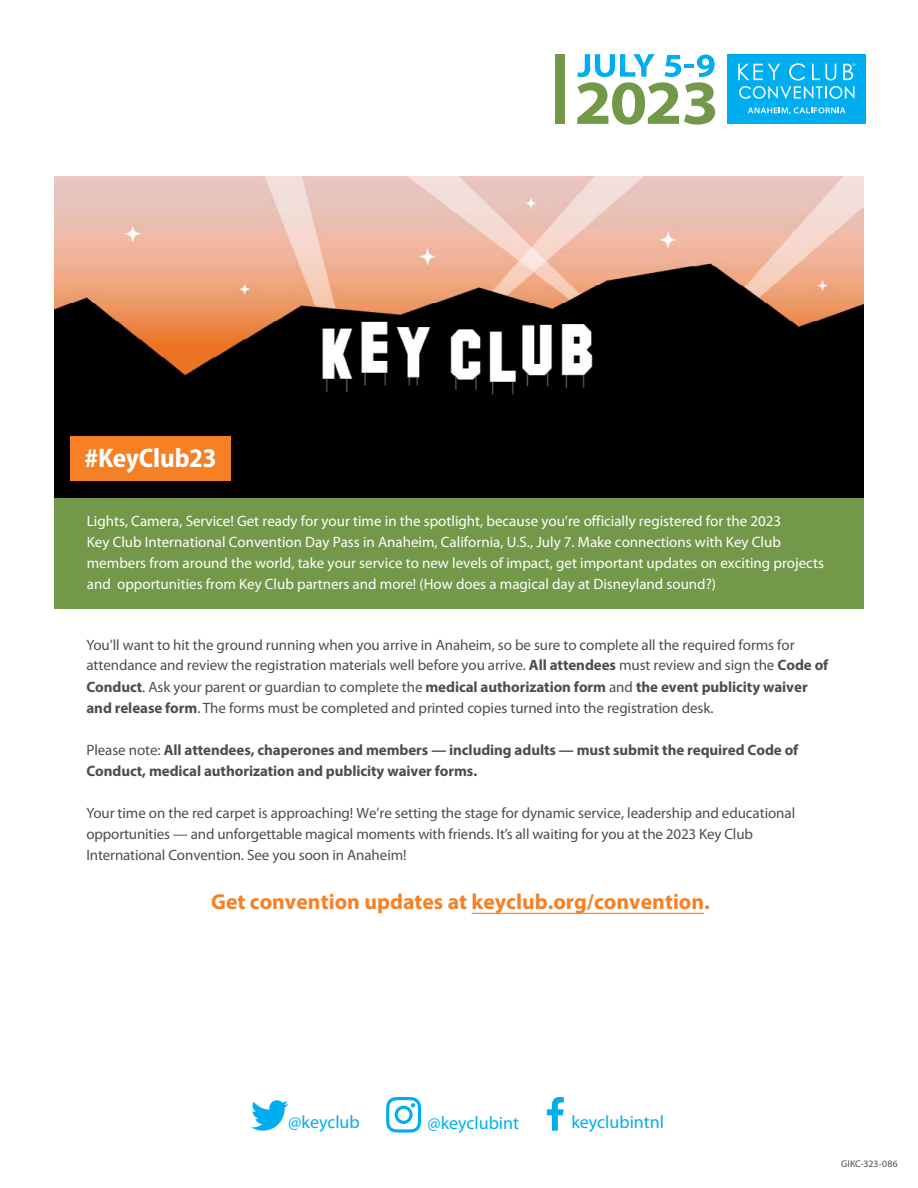
<style>
.page{position:relative;width:918px;height:1188px;background:#fff}
.page>*{position:absolute;margin:0;border:0;box-sizing:border-box;transform-origin:0 0}
.t1{font:700 semi-condensed 27px "Myriad Pro";letter-spacing:-.01em;color:#fff}
.t2{font:700 21.75px "Myriad Pro";color:#f58025}
.t3{font:18px "Myriad Pro";color:#00aeef}
.t4{font:15px/21px "Myriad Pro";letter-spacing:-.005em;color:#4d4d4f}
.t5{font:15px/21px "Myriad Pro";color:#fff}
.t6{font:700 15px/21px "Myriad Pro";letter-spacing:-.005em;color:#4d4d4f}
.t7{font:9.75px "Myriad Pro";letter-spacing:.015em;color:#4d4d4f}
.s1{font-weight:700}
.s2{font-weight:400}
</style>
<div class="page">
<div style="left:555px;top:54px;width:9px;height:70px;background:#739849"></div>
<svg style="left:577px;top:54px;width:138px;height:71px"></svg>
<div style="left:728px;top:54px;width:138px;height:70px;background:#00aeef"></div>
<svg style="left:738px;top:63px;width:117px;height:36px"></svg>
<svg style="left:748px;top:107px;width:97px;height:7px"></svg>
<img style="left:54px;top:176px;width:810px;height:323px">
<div style="left:54px;top:499px;width:810px;height:110px;background:#739849"></div>
<svg style="left:547px;top:1097px;width:17px;height:34px"></svg>
<svg style="left:251px;top:1100px;width:37px;height:31px"></svg>
<svg style="left:386px;top:1097px;width:35px;height:36px"></svg>
<div style="left:66px;top:432px;width:174px;height:58px;background:#000"></div>
<div style="left:70px;top:436px;width:161px;height:45px;background:#f58025"></div>
<hr style="left:472px;top:913px;width:232px;height:1px;background:#f58025">
<h1 class="t1" style="left:84px;top:440px;width:134px">#KeyClub23</h1>
<p class="t5" style="left:87px;top:511px;width:739px">Lights, Camera, Service! Get ready for your time in the spotlight, because you’re officially registered for the 2023<br>Key Club International Convention Day Pass in Anaheim, California, U.S., July 7. Make connections with Key Club members from around the world, take your service to new levels of impact, get important updates on exciting projects and opportunities from Key Club partners and more! (How does a magical day at Disneyland sound?)</p>
<p class="t4" style="left:86px;top:634px;width:743px">You’ll want to hit the ground running when you arrive in Anaheim, so be sure to complete all the required forms for attendance and review the registration materials well before you arrive. <span class="s1">All attendees</span> must review and sign the <span class="s1">Code of Conduct</span>. Ask your parent or guardian to complete the <span class="s1">medical authorization form</span> and <span class="s1">the event publicity waiver and release form</span>. The forms must be completed and printed copies turned into the registration desk.</p>
<p class="t6" style="left:86px;top:739px;width:713px"><span class="s2">Please note:</span> All attendees, chaperones and members — including adults — must submit the required Code of<br>Conduct, medical authorization and publicity waiver forms.</p>
<p class="t4" style="left:86px;top:802px;width:710px">Your time on the red carpet is approaching! We’re setting the stage for dynamic service, leadership and educational opportunities — and unforgettable magical moments with friends. It’s all waiting for you at the 2023 Key Club<br>International Convention. See you soon in Anaheim!</p>
<h2 class="t2" style="left:211px;top:888px;width:500px">Get convention updates at keyclub.org/convention.</h2>
<p class="t3" style="left:288px;top:1111px;width:73px">@keyclub</p>
<p class="t3" style="left:427px;top:1112px;width:93px">@keyclubint</p>
<p class="t3" style="left:571px;top:1111px;width:94px">keyclubintnl</p>
<p class="t7" style="left:841px;top:1158px;width:58px">GIKC-323-086</p>
</div>
